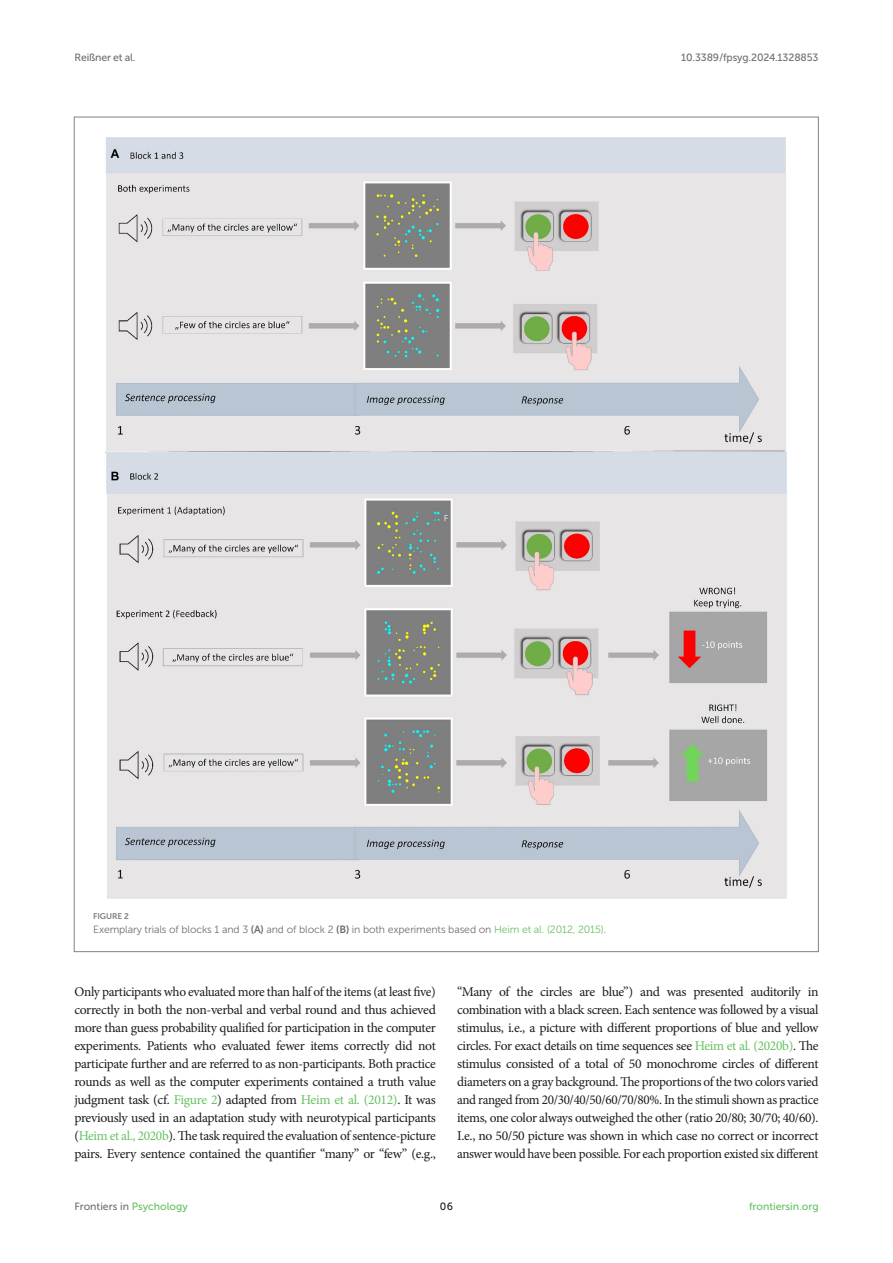
<style>
.page{position:relative;width:893px;height:1263px;background:#fff}
.page>*{position:absolute;margin:0;border:0;box-sizing:border-box;transform-origin:0 0}
.TEXT_FLUSH{font:13.5px/18px "Minion Pro";letter-spacing:-.025em;color:#1b1c1b;text-align:justify}
.FIG_LEG{font:10.5px "Museo Sans 300";letter-spacing:-.01em;color:#706f70}
.t1{font:10.5px "Museo Sans 500";letter-spacing:-.015em;color:#706f70}
.t2{font:10.5px "Museo Sans 500";color:#65c161}
.t3{font:10.5px "Museo Sans 500";color:#1b1c1b}
.FIG_HD{font:8.25px "Museo Sans 700";letter-spacing:-.01em;color:#7e7f7f}
.s1{font-family:"Museo Sans 700"}
.s2{color:#65c161}
</style>
<div class="page">
<img style="left:105px;top:137px;width:682px;height:762px">
<p class="t1" style="left:74px;top:51px;width:63px">Reißner et al.</p>
<p class="t1" style="left:681px;top:51px;width:139px">10.3389/fpsyg.2024.1328853</p>
<p class="FIG_HD" style="left:93px;top:912px;width:37px">FIGURE 2</p>
<p class="FIG_LEG" style="left:93px;top:923px;width:515px">Exemplary trials of blocks 1 and 3 <span class="s1">(A)</span> and of block 2 <span class="s1">(B)</span> in both experiments based on <span class="s2">Heim et al. (2012, 2015)</span>.</p>
<p class="TEXT_FLUSH" style="left:74px;top:983px;width:363px">Only participants who evaluated more than half of the items (at least five) correctly in both the non-verbal and verbal round and thus achieved more than guess probability qualified for participation in the computer experiments. Patients who evaluated fewer items correctly did not participate further and are referred to as non-participants. Both practice rounds as well as the computer experiments contained a truth value judgment task (cf. <span class="s2">Figure 2</span>) adapted from <span class="s2">Heim et al. (2012)</span>. It was previously used in an adaptation study with neurotypical participants (<span class="s2">Heim et al., 2020b</span>). The task required the evaluation of sentence-picture pairs. Every sentence contained the quantifier “many” or “few” (e.g.,</p>
<p class="TEXT_FLUSH" style="left:457px;top:983px;width:363px">“Many of the circles are blue”) and was presented auditorily in combination with a black screen. Each sentence was followed by a visual stimulus, i.e., a picture with different proportions of blue and yellow circles. For exact details on time sequences see <span class="s2">Heim et al. (2020b)</span>. The stimulus consisted of a total of 50 monochrome circles of different diameters on a gray background. The proportions of the two colors varied and ranged from 20/30/40/50/60/70/80%. In the stimuli shown as practice items, one color always outweighed the other (ratio 20/80; 30/70; 40/60).<br>I.e., no 50/50 picture was shown in which case no correct or incorrect answer would have been possible. For each proportion existed six different</p>
<p class="t1" style="left:74px;top:1200px;width:115px">Frontiers in <span class="s2">Psychology</span></p>
<p class="t3" style="left:440px;top:1200px;width:15px">06</p>
<p class="t2" style="left:749px;top:1200px;width:71px">frontiersin.org</p>
</div>
